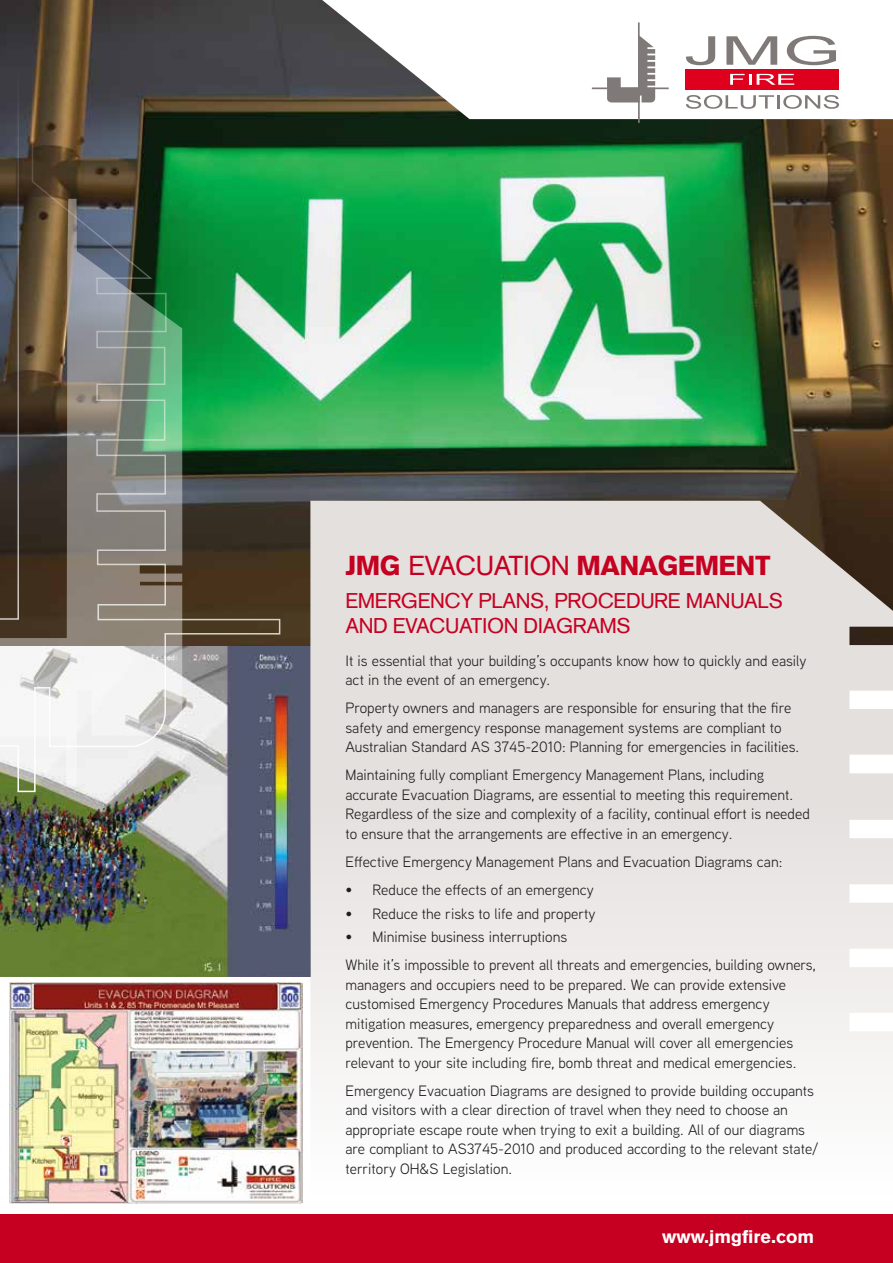
<style>
.page{position:relative;width:893px;height:1263px;background:#fff}
.page>*{position:absolute;margin:0;border:0;box-sizing:border-box;transform-origin:0 0}
.t1{font:900 27px "Akzidenz Grotesk";letter-spacing:-.02em;color:#c60021}
.t2{font:21px/25.2px "Akzidenz Grotesk";letter-spacing:-.02em;color:#c60021}
.t3{font:900 18px "Akzidenz Grotesk";color:#fff}
.t4{font:15px/19.5px "Aaux Next";color:#1e1e1e}
.s1{font-weight:400}
</style>
<div class="page">
<img style="left:0;top:0;width:893px;height:646px">
<img style="left:0;top:646px;width:310px;height:331px">
<svg style="left:686px;top:36px;width:29px;height:29px"></svg>
<svg style="left:726px;top:36px;width:51px;height:29px"></svg>
<svg style="left:787px;top:36px;width:49px;height:29px"></svg>
<svg style="left:607px;top:35px;width:48px;height:68px"></svg>
<hr style="left:638px;top:22px;width:2px;height:101px;background:#7f7978">
<hr style="left:592px;top:87px;width:77px;height:2px;background:#807978">
<svg style="left:686px;top:95px;width:88px;height:14px"></svg>
<hr style="left:777px;top:95px;width:3px;height:14px;background:#7f7978">
<svg style="left:783px;top:95px;width:56px;height:14px"></svg>
<div style="left:686px;top:69px;width:153px;height:21px;background:#df001d"></div>
<svg style="left:730px;top:74px;width:64px;height:11px"></svg>
<img style="left:0;top:66px;width:281px;height:727px">
<svg style="left:310px;top:501px;width:583px;height:573px;background:#e3e0de"></svg>
<img style="left:10px;top:983px;width:292px;height:221px">
<div style="left:0;top:1214px;width:893px;height:49px;background:#c60021"></div>
<h1 class="t1" style="left:345px;top:549px;width:427px">JMG <span class="s1">EVACUATION</span> management</h1>
<h2 class="t2" style="left:345px;top:588px;width:439px">EMERGENCY PLANS, PROCEDURE MANUALS<br>AND EVACUATION DIAGRAMS</h2>
<p class="t4" style="left:345px;top:650px;width:463px">It is essential that your building’s occupants know how to quickly and easily act in the event of an emergency.</p>
<p class="t4" style="left:345px;top:698px;width:455px">Property owners and managers are responsible for ensuring that the fire safety and emergency response management systems are compliant to<br>Australian Standard AS 3745-2010: Planning for emergencies in facilities.</p>
<p class="t4" style="left:345px;top:765px;width:466px">Maintaining fully compliant Emergency Management Plans, including accurate Evacuation Diagrams, are essential to meeting this requirement.<br>Regardless of the size and complexity of a facility, continual effort is needed to ensure that the arrangements are effective in an emergency.</p>
<p class="t4" style="left:345px;top:851px;width:438px">Effective Emergency Management Plans and Evacuation Diagrams can:</p>
<p class="t4" style="left:345px;top:879px;width:250px">• Reduce the effects of an emergency</p>
<p class="t4" style="left:345px;top:903px;width:251px">• Reduce the risks to life and property</p>
<p class="t4" style="left:345px;top:922px;width:472px;line-height:28px">• Minimise business interruptions<br>While it’s impossible to prevent all threats and emergencies, building owners,</p>
<p class="t4" style="left:345px;top:974px;width:452px">managers and occupiers need to be prepared. We can provide extensive customised Emergency Procedures Manuals that address emergency mitigation measures, emergency preparedness and overall emergency prevention. The Emergency Procedure Manual will cover all emergencies relevant to your site including fire, bomb threat and medical emergencies.</p>
<p class="t4" style="left:345px;top:1080px;width:475px">Emergency Evacuation Diagrams are designed to provide building occupants and visitors with a clear direction of travel when they need to choose an appropriate escape route when trying to exit a building. All of our diagrams are compliant to AS3745-2010 and produced according to the relevant state/ territory OH&amp;S Legislation.</p>
<p class="t3" style="left:662px;top:1226px;width:154px">www.jmgfire.com</p>
</div>
